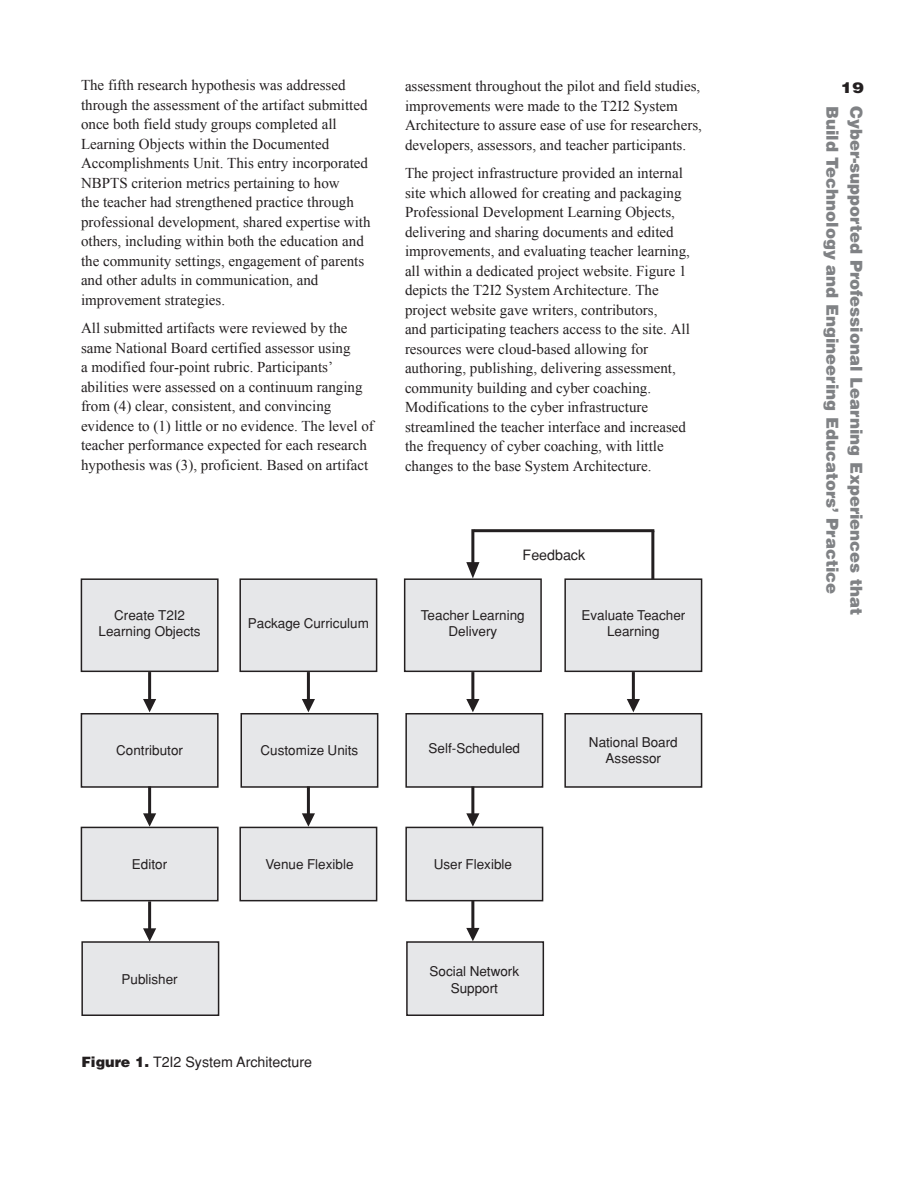
<style>
.page{position:relative;width:918px;height:1188px;background:#fff}
.page>*{position:absolute;margin:0;border:0;box-sizing:border-box;transform-origin:0 0}
.t1{font:900 16.5px "Helvetica";color:#808285}
.t2{font:15px/19.5px "Times New Roman";color:#231f20}
.t3{font:900 15px "Helvetica";color:#231f20;scale:1.15 1}
.t4{font:14.25px "Helvetica";color:#231f20}
.t5{font:13.5px/16.5px "Helvetica";color:#231f20;text-align:center}
.s1{font-style:inherit}
.s2{font-weight:900}
</style>
<div class="page">
<div style="left:81px;top:579px;width:137px;height:92px;background:#e6e7e9"></div>
<div style="left:81px;top:578px;width:138px;height:94px;border:2px solid #231f20"></div>
<div style="left:240px;top:579px;width:137px;height:92px;background:#e6e7e9"></div>
<div style="left:239px;top:578px;width:138px;height:94px;border:2px solid #231f20"></div>
<div style="left:565px;top:579px;width:137px;height:92px;background:#e6e7e9"></div>
<div style="left:564px;top:578px;width:138px;height:94px;border:2px solid #231f20"></div>
<div style="left:405px;top:579px;width:136px;height:92px;background:#e6e7e9"></div>
<div style="left:404px;top:578px;width:138px;height:94px;border:2px solid #231f20"></div>
<div style="left:81px;top:714px;width:137px;height:73px;background:#e6e7e9"></div>
<div style="left:81px;top:713px;width:138px;height:75px;border:2px solid #231f20"></div>
<div style="left:82px;top:942px;width:137px;height:73px;background:#e6e7e9"></div>
<div style="left:81px;top:941px;width:138px;height:75px;border:2px solid #231f20"></div>
<div style="left:241px;top:714px;width:137px;height:73px;background:#e6e7e9"></div>
<div style="left:241px;top:713px;width:137px;height:75px;border:2px solid #231f20"></div>
<div style="left:81px;top:827px;width:137px;height:74px;background:#e6e7e9"></div>
<div style="left:81px;top:827px;width:138px;height:74px;border:2px solid #231f20"></div>
<div style="left:240px;top:827px;width:137px;height:74px;background:#e6e7e9"></div>
<div style="left:239px;top:827px;width:138px;height:74px;border:2px solid #231f20"></div>
<div style="left:406px;top:714px;width:137px;height:73px;background:#e6e7e9"></div>
<div style="left:405px;top:713px;width:138px;height:75px;border:2px solid #231f20"></div>
<div style="left:407px;top:942px;width:136px;height:73px;background:#e6e7e9"></div>
<div style="left:406px;top:941px;width:138px;height:75px;border:2px solid #231f20"></div>
<div style="left:406px;top:827px;width:137px;height:74px;background:#e6e7e9"></div>
<div style="left:405px;top:827px;width:138px;height:74px;border:2px solid #231f20"></div>
<div style="left:565px;top:714px;width:137px;height:73px;background:#e6e7e9"></div>
<div style="left:564px;top:713px;width:138px;height:75px;border:2px solid #231f20"></div>
<hr style="left:148px;top:672px;width:3px;height:30px;background:#231f20">
<svg style="left:143px;top:699px;width:13px;height:13px"></svg>
<hr style="left:307px;top:672px;width:3px;height:30px;background:#231f20">
<svg style="left:302px;top:699px;width:13px;height:13px"></svg>
<hr style="left:471px;top:672px;width:3px;height:30px;background:#231f20">
<svg style="left:466px;top:699px;width:13px;height:13px"></svg>
<hr style="left:632px;top:672px;width:3px;height:30px;background:#231f20">
<svg style="left:627px;top:699px;width:13px;height:13px"></svg>
<hr style="left:148px;top:786px;width:3px;height:31px;background:#231f20">
<svg style="left:143px;top:813px;width:13px;height:14px"></svg>
<hr style="left:307px;top:786px;width:3px;height:31px;background:#231f20">
<svg style="left:302px;top:813px;width:13px;height:14px"></svg>
<hr style="left:471px;top:786px;width:3px;height:31px;background:#231f20">
<svg style="left:466px;top:813px;width:13px;height:14px"></svg>
<hr style="left:148px;top:901px;width:3px;height:31px;background:#231f20">
<svg style="left:143px;top:928px;width:13px;height:14px"></svg>
<hr style="left:471px;top:901px;width:3px;height:30px;background:#231f20">
<svg style="left:466px;top:928px;width:13px;height:13px"></svg>
<hr style="left:651px;top:531px;width:3px;height:48px;background:#231f20">
<hr style="left:474px;top:529px;width:180px;height:3px;background:#231f20">
<hr style="left:471px;top:529px;width:3px;height:37px;background:#231f20">
<svg style="left:466px;top:562px;width:13px;height:16px"></svg>
<p class="t2" style="left:81px;top:75px;width:291px">The fifth research hypothesis was addressed through the assessment of the artifact submitted once both field study groups completed all Learning Objects within the Documented Accomplishments Unit. This entry incorporated NBPTS criterion metrics pertaining to how<br>the teacher had strengthened practice through professional development, shared expertise with others, including within both the education and the community settings, engagement of parents and other adults in communication, and improvement strategies.</p>
<p class="t2" style="left:81px;top:318px;width:294px">All submitted artifacts were reviewed by the same National Board certified assessor using<br>a modified four-point rubric. Participants’ abilities were assessed on a continuum ranging from (4) clear, consistent, and convincing evidence to (1) little or no evidence. The level of <span class="s1">teacher performance expected for each research hypothesis was (3), proficient. Based on artifact</span></p>
<p class="t2" style="left:405px;top:76px;width:298px"><span class="s1">assessment throughout the pilot and field studies, </span>improvements were made to the T2I2 System Architecture to assure ease of use for researchers, developers, assessors, and teacher participants.</p>
<p class="t2" style="left:405px;top:163px;width:286px">The project infrastructure provided an internal site which allowed for creating and packaging Professional Development Learning Objects, delivering and sharing documents and edited improvements, and evaluating teacher learning, all within a dedicated project website. Figure 1 depicts the T2I2 System Architecture. The project website gave writers, contributors,<br>and participating teachers access to the site. All resources were cloud-based allowing for authoring, publishing, delivering assessment, community building and cyber coaching.<br>Modifications to the cyber infrastructure streamlined the teacher interface and increased <span class="s1">the frequency of cyber coaching, with little changes to the base System Architecture.</span></p>
<p class="t4" style="left:523px;top:547px;width:64px">Feedback</p>
<p class="t5" style="left:99px;top:607px;width:104px">Create T2I2<br>Learning Objects</p>
<p class="t5" style="left:248px;top:615px;width:123px">Package Curriculum</p>
<p class="t5" style="left:581px;top:607px;width:105px">Evaluate Teacher<br>Learning</p>
<p class="t5" style="left:421px;top:607px;width:105px">Teacher Learning<br>Delivery</p>
<p class="t5" style="left:116px;top:742px;width:68px">Contributor</p>
<p class="t5" style="left:261px;top:742px;width:99px">Customize Units</p>
<p class="t5" style="left:132px;top:856px;width:37px">Editor</p>
<p class="t5" style="left:265px;top:856px;width:90px">Venue Flexible</p>
<p class="t5" style="left:121px;top:971px;width:58px">Publisher</p>
<p class="t4" style="left:81px;top:1054px;width:232px"><span class="s2">Figure 1.</span> T2I2 System Architecture</p>
<p class="t5" style="left:429px;top:740px;width:93px">Self-Scheduled</p>
<p class="t5" style="left:434px;top:856px;width:80px">User Flexible</p>
<p class="t5" style="left:430px;top:963px;width:91px">Social Network<br>Support</p>
<p class="t5" style="left:589px;top:734px;width:90px">National Board<br>Assessor</p>
<p class="t3" style="left:841px;top:78px;width:22px">19</p>
<p class="t1" style="left:843px;top:106px;width:490px;rotate:90deg">Build Technology and Engineering Educators’ Practice</p>
<p class="t1" style="left:867px;top:106px;width:511px;rotate:90deg">Cyber-supported Professional Learning Experiences that</p>
</div>
